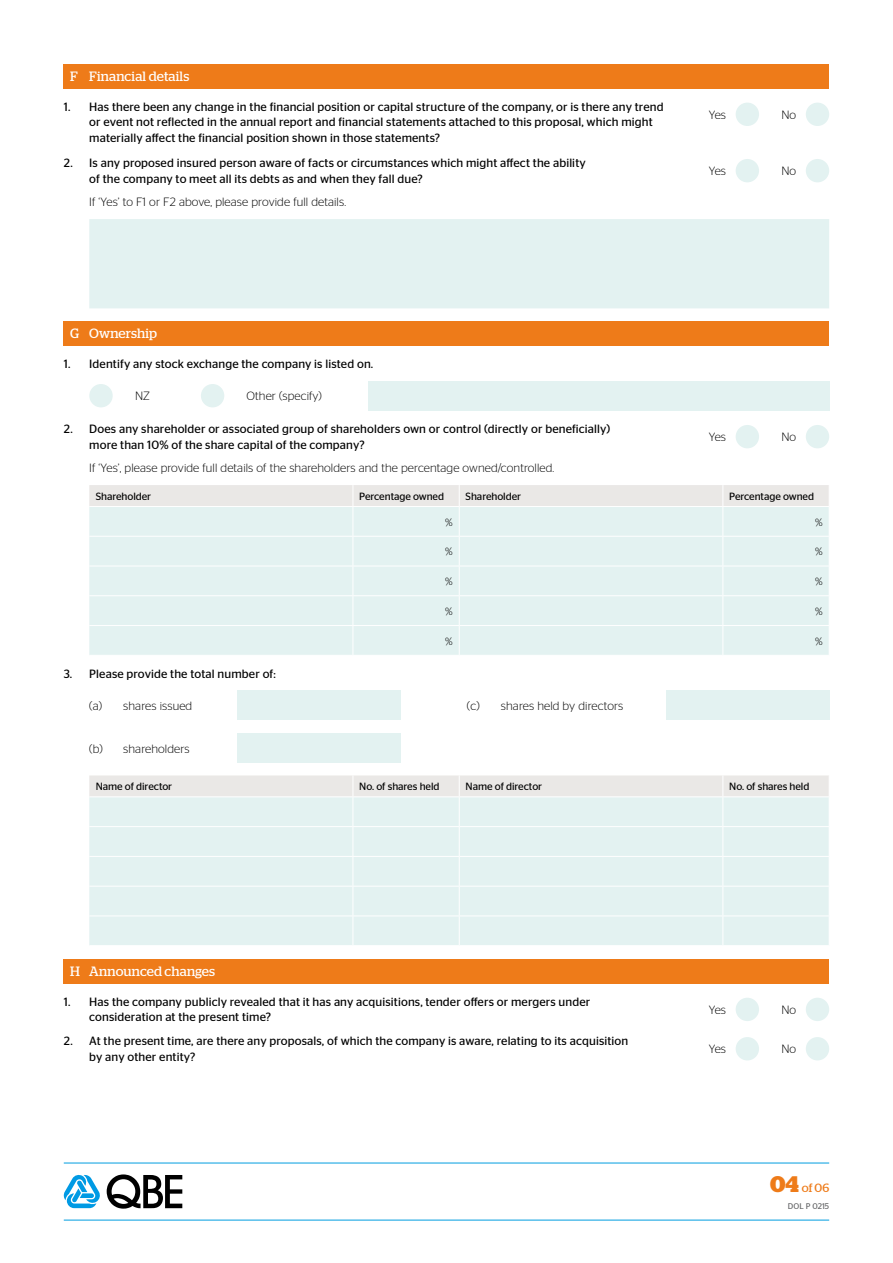
<style>
.page{position:relative;width:893px;height:1263px;background:#fff}
.page>*{position:absolute;margin:0;border:0;box-sizing:border-box;transform-origin:0 0}
.t1{font:13.5px "Stag";letter-spacing:.01em;color:#fff}
.t2{font:12px/15.8px "Stag Sans";letter-spacing:.01em;color:#000}
.t3{font:300 12px "Stag Sans";letter-spacing:.01em;color:#000}
.t4{font:12px "Stag";color:#ee7b19}
.t5{font:10.5px "Stag Sans";letter-spacing:-.005em;color:#000}
.t6{font:300 10.5px "Stag Sans";color:#000}
.t7{font:8.25px "Stag Sans";color:#646567}
.s1{font-weight:700;font-size:22.5px}
</style>
<div class="page">
<hr style="left:64px;top:1220px;width:765px;height:1px;background:#009ee0">
<hr style="left:64px;top:1163px;width:765px;height:1px;background:#009ee0">
<svg style="left:107px;top:1174px;width:75px;height:34px"></svg>
<svg style="left:64px;top:1174px;width:36px;height:34px"></svg>
<div style="left:64px;top:64px;width:765px;height:24px;background:#ee7b19"></div>
<div style="left:806px;top:103px;width:23px;height:23px;background:#e3f2f1;border-radius:50%"></div>
<div style="left:736px;top:103px;width:23px;height:23px;background:#e3f2f1;border-radius:50%"></div>
<div style="left:806px;top:159px;width:23px;height:23px;background:#e3f2f1;border-radius:50%"></div>
<div style="left:736px;top:159px;width:23px;height:23px;background:#e3f2f1;border-radius:50%"></div>
<div style="left:806px;top:425px;width:23px;height:23px;background:#e3f2f1;border-radius:50%"></div>
<div style="left:736px;top:425px;width:23px;height:23px;background:#e3f2f1;border-radius:50%"></div>
<div style="left:806px;top:998px;width:23px;height:23px;background:#e3f2f1;border-radius:50%"></div>
<div style="left:736px;top:998px;width:23px;height:23px;background:#e3f2f1;border-radius:50%"></div>
<div style="left:806px;top:1037px;width:23px;height:23px;background:#e3f2f1;border-radius:50%"></div>
<div style="left:736px;top:1037px;width:23px;height:23px;background:#e3f2f1;border-radius:50%"></div>
<div style="left:89px;top:384px;width:24px;height:23px;background:#e3f2f1;border-radius:50%"></div>
<div style="left:201px;top:384px;width:23px;height:23px;background:#e3f2f1;border-radius:50%"></div>
<div style="left:89px;top:219px;width:740px;height:89px;background:#e3f2f1"></div>
<div style="left:64px;top:321px;width:765px;height:25px;background:#ee7b19"></div>
<svg style="left:89px;top:485px;width:740px;height:170px;background:#e4f1f0"></svg>
<svg style="left:89px;top:775px;width:740px;height:170px;background:#e4f1f0"></svg>
<div style="left:368px;top:381px;width:461px;height:30px;background:#e3f2f1"></div>
<div style="left:237px;top:690px;width:163px;height:30px;background:#e3f2f1"></div>
<div style="left:237px;top:733px;width:163px;height:30px;background:#e3f2f1"></div>
<div style="left:666px;top:690px;width:163px;height:30px;background:#e3f2f1"></div>
<div style="left:64px;top:959px;width:765px;height:24px;background:#ee7b19"></div>
<p class="t1" style="left:70px;top:68px;width:121px">F Financial details</p>
<p class="t2" style="left:89px;top:98px;width:576px;text-indent:-26px">1. Has there been any change in the financial position or capital structure of the company, or is there any trend or event not reflected in the annual report and financial statements attached to this proposal, which might materially affect the financial position shown in those statements?</p>
<p class="t2" style="left:89px;top:155px;width:498px;text-indent:-26px">2. Is any proposed insured person aware of facts or circumstances which might affect the ability of the company to meet all its debts as and when they fall due?</p>
<p class="t3" style="left:89px;top:196px;width:258px">If ‘Yes’ to F1 or F2 above, please provide full details.</p>
<p class="t3" style="left:709px;top:108px;width:19px">Yes</p>
<p class="t3" style="left:781px;top:108px;width:16px">No</p>
<p class="t3" style="left:709px;top:164px;width:19px">Yes</p>
<p class="t3" style="left:781px;top:164px;width:16px">No</p>
<p class="t1" style="left:70px;top:326px;width:88px">G Ownership</p>
<p class="t2" style="left:64px;top:356px;width:311px">1. Identify any stock exchange the company is listed on.</p>
<p class="t3" style="left:135px;top:389px;width:16px">NZ</p>
<p class="t3" style="left:247px;top:389px;width:77px">Other (specify)</p>
<p class="t2" style="left:89px;top:421px;width:522px;text-indent:-26px">2. Does any shareholder or associated group of shareholders own or control (directly or beneficially) more than 10% of the share capital of the company?</p>
<p class="t3" style="left:89px;top:461px;width:466px">If ‘Yes’, please provide full details of the shareholders and the percentage owned/controlled.</p>
<p class="t3" style="left:709px;top:430px;width:19px">Yes</p>
<p class="t3" style="left:781px;top:430px;width:16px">No</p>
<p class="t5" style="left:96px;top:490px;width:57px">Shareholder</p>
<p class="t5" style="left:359px;top:490px;width:86px">Percentage owned</p>
<p class="t5" style="left:466px;top:490px;width:57px">Shareholder</p>
<p class="t5" style="left:729px;top:490px;width:86px">Percentage owned</p>
<p class="t6" style="left:445px;top:516px;width:9px">%</p>
<p class="t6" style="left:815px;top:516px;width:9px">%</p>
<p class="t6" style="left:445px;top:546px;width:9px">%</p>
<p class="t6" style="left:815px;top:546px;width:9px">%</p>
<p class="t6" style="left:445px;top:576px;width:9px">%</p>
<p class="t6" style="left:815px;top:576px;width:9px">%</p>
<p class="t6" style="left:445px;top:605px;width:9px">%</p>
<p class="t6" style="left:815px;top:605px;width:9px">%</p>
<p class="t6" style="left:445px;top:635px;width:9px">%</p>
<p class="t6" style="left:815px;top:635px;width:9px">%</p>
<p class="t2" style="left:64px;top:665px;width:214px">3. Please provide the total number of:</p>
<p class="t3" style="left:89px;top:699px;width:105px">(a) shares issued</p>
<p class="t3" style="left:89px;top:742px;width:102px">(b) shareholders</p>
<p class="t3" style="left:467px;top:699px;width:158px">(c) shares held by directors</p>
<p class="t5" style="left:96px;top:781px;width:78px">Name of director</p>
<p class="t5" style="left:359px;top:781px;width:82px">No. of shares held</p>
<p class="t5" style="left:466px;top:781px;width:78px">Name of director</p>
<p class="t5" style="left:729px;top:781px;width:82px">No. of shares held</p>
<p class="t1" style="left:70px;top:963px;width:146px">H Announced changes</p>
<p class="t2" style="left:89px;top:993px;width:503px;text-indent:-26px">1. Has the company publicly revealed that it has any acquisitions, tender offers or mergers under consideration at the present time?</p>
<p class="t2" style="left:89px;top:1033px;width:540px;text-indent:-26px">2. At the present time, are there any proposals, of which the company is aware, relating to its acquisition by any other entity?</p>
<p class="t3" style="left:709px;top:1003px;width:19px">Yes</p>
<p class="t3" style="left:781px;top:1003px;width:16px">No</p>
<p class="t3" style="left:709px;top:1042px;width:19px">Yes</p>
<p class="t3" style="left:781px;top:1042px;width:16px">No</p>
<p class="t4" style="left:770px;top:1181px;width:61px"><span class="s1">04</span> of 06</p>
<p class="t7" style="left:788px;top:1201px;width:43px">DOL P 0215</p>
</div>
